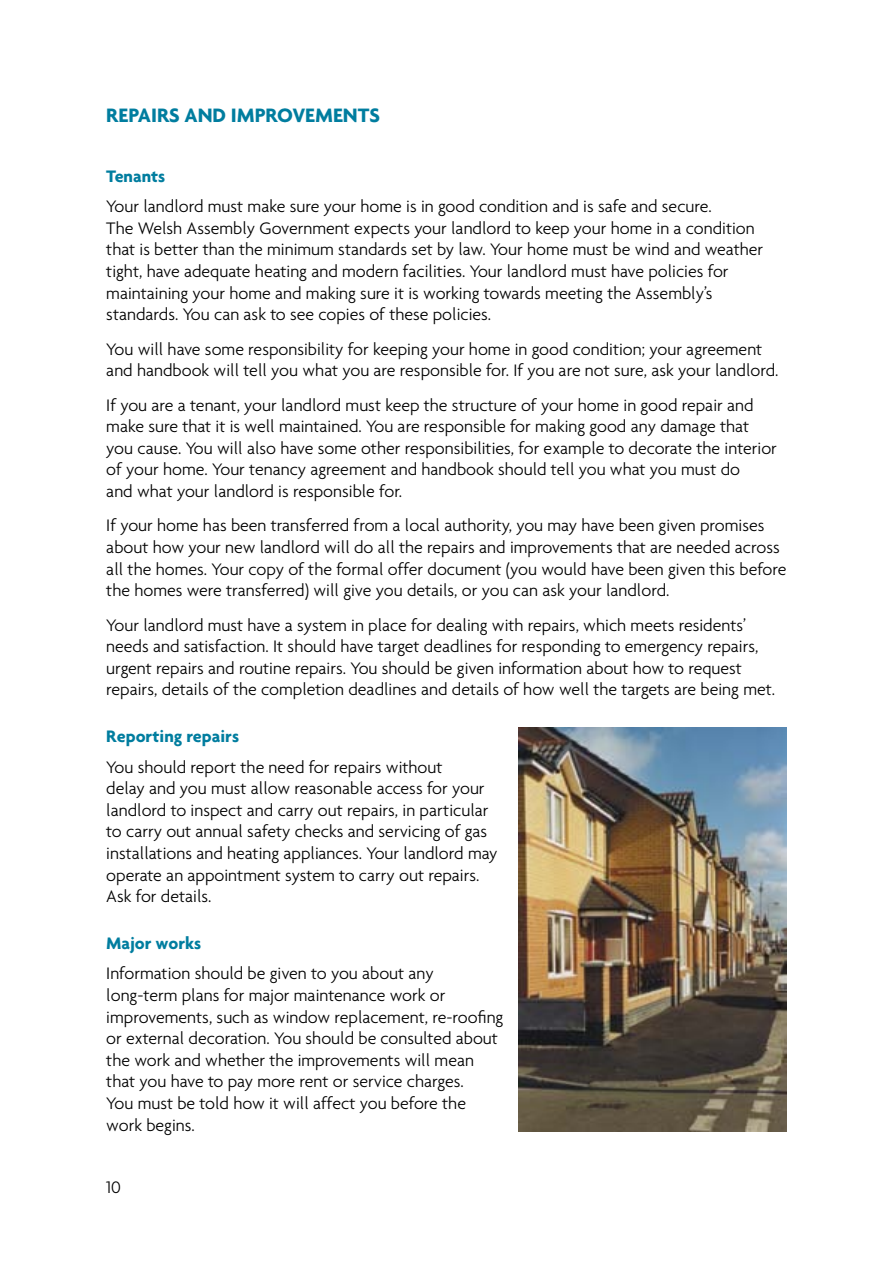
<style>
.page{position:relative;width:893px;height:1263px;background:#fff}
.page>*{position:absolute;margin:0;border:0;box-sizing:border-box;transform-origin:0 0}
.Heading{font:700 21px "Agenda";color:#007d9f}
.Text{font:300 18px/21.6px "Agenda";color:#000}
.Sub_heading{font:700 18px "Agenda";color:#007d9f}
</style>
<div class="page">
<img style="left:518px;top:727px;width:269px;height:404px">
<p class="Heading" style="left:106px;top:103px;width:275px">REPAIRS AND IMPROVEMENTS</p>
<p class="Sub_heading" style="left:106px;top:165px;width:61px">Tenants</p>
<p class="Text" style="left:106px;top:195px;width:658px">Your landlord must make sure your home is in good condition and is safe and secure.<br>The Welsh Assembly Government expects your landlord to keep your home in a condition that is better than the minimum standards set by law. Your home must be wind and weather tight, have adequate heating and modern facilities. Your landlord must have policies for maintaining your home and making sure it is working towards meeting the Assembly’s standards. You can ask to see copies of these policies.</p>
<p class="Text" style="left:106px;top:338px;width:674px">You will have some responsibility for keeping your home in good condition; your agreement and handbook will tell you what you are responsible for. If you are not sure, ask your landlord.</p>
<p class="Text" style="left:106px;top:394px;width:672px">If you are a tenant, your landlord must keep the structure of your home in good repair and make sure that it is well maintained. You are responsible for making good any damage that you cause. You will also have some other responsibilities, for example to decorate the interior of your home. Your tenancy agreement and handbook should tell you what you must do<br>and what your landlord is responsible for.</p>
<p class="Text" style="left:106px;top:514px;width:682px">If your home has been transferred from a local authority, you may have been given promises about how your new landlord will do all the repairs and improvements that are needed across all the homes. Your copy of the formal offer document (you would have been given this before the homes were transferred) will give you details, or you can ask your landlord.</p>
<p class="Text" style="left:106px;top:614px;width:670px">Your landlord must have a system in place for dealing with repairs, which meets residents’ needs and satisfaction. It should have target deadlines for responding to emergency repairs, urgent repairs and routine repairs. You should be given information about how to request repairs, details of the completion deadlines and details of how well the targets are being met.</p>
<p class="Sub_heading" style="left:106px;top:726px;width:134px">Reporting repairs</p>
<p class="Text" style="left:106px;top:756px;width:393px">You should report the need for repairs without<br>delay and you must allow reasonable access for your landlord to inspect and carry out repairs, in particular to carry out annual safety checks and servicing of gas installations and heating appliances. Your landlord may operate an appointment system to carry out repairs.<br>Ask for details.</p>
<p class="Sub_heading" style="left:106px;top:932px;width:96px">Major works</p>
<p class="Text" style="left:106px;top:962px;width:399px">Information should be given to you about any long-term plans for major maintenance work or improvements, such as window replacement, re-roofing or external decoration. You should be consulted about the work and whether the improvements will mean that you have to pay more rent or service charges.<br>You must be told how it will affect you before the work begins.</p>
<p class="Text" style="left:106px;top:1176px;width:16px">10</p>
</div>
